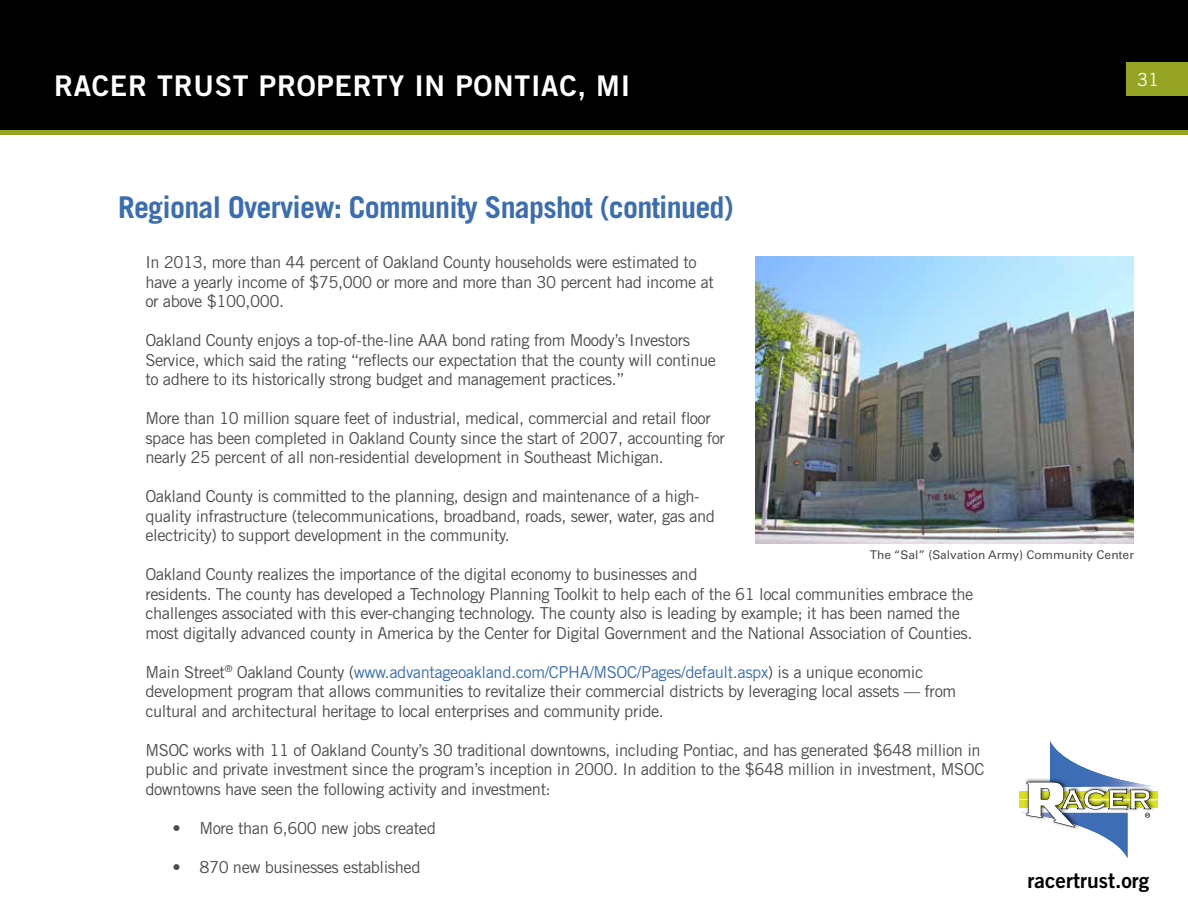
<style>
.page{position:relative;width:1188px;height:918px;background:#fff}
.page>*{position:absolute;margin:0;border:0;box-sizing:border-box;transform-origin:0 0}
.t1{font:700 30px "Trade Gothic LT Std";letter-spacing:-.025em;color:#3b6db1}
.t2{font:28.5px "Trade Gothic LT Std Bd 2";letter-spacing:.025em;color:#fff}
.t3{font:21px "Trade Gothic LT Std Bd 2";color:#000}
.t4{font:18px "Trade Gothic LT Std";color:#fff}
.t5{font:16.5px/19.5px "Trade Gothic LT Std";letter-spacing:-.025em;color:#4d4d4f}
.t6{font:12px "Univers LT Std";color:#4d4d4f}
.s1{color:#3b6db1}
</style>
<div class="page">
<div style="left:1px;top:1px;width:1186px;height:131px;background:#000"></div>
<div style="left:0;top:0;width:1188px;height:133px;border:2px solid #000"></div>
<div style="left:1126px;top:62px;width:62px;height:34px;background:#96a424"></div>
<div style="left:0;top:130px;width:1188px;height:5px;background:#96a424"></div>
<div style="left:1019px;top:791px;width:139px;height:7px;background:#dbe120"></div>
<div style="left:1019px;top:801px;width:139px;height:7px;background:#dbe120"></div>
<svg style="left:1021px;top:741px;width:137px;height:117px"></svg>
<img style="left:755px;top:256px;width:379px;height:287px">
<h2 class="t2" style="left:54px;top:68px;width:578px">RACER TRUST PROPERTY IN PONTIAC, MI</h2>
<h1 class="t1" style="left:118px;top:189px;width:617px">Regional Overview: Community Snapshot (continued)</h1>
<p class="t4" style="left:1137px;top:68px;width:23px">31</p>
<p class="t5" style="left:145px;top:253px;width:570px">In 2013, more than 44 percent of Oakland County households were estimated to have a yearly income of $75,000 or more and more than 30 percent had income at or above $100,000.</p>
<p class="t5" style="left:145px;top:331px;width:572px">Oakland County enjoys a top-of-the-line AAA bond rating from Moody’s Investors<br>Service, which said the rating “reflects our expectation that the county will continue to adhere to its historically strong budget and management practices.”</p>
<p class="t5" style="left:145px;top:409px;width:581px">More than 10 million square feet of industrial, medical, commercial and retail floor space has been completed in Oakland County since the start of 2007, accounting for nearly 25 percent of all non-residential development in Southeast Michigan.</p>
<p class="t5" style="left:145px;top:487px;width:571px">Oakland County is committed to the planning, design and maintenance of a high&shy;quality infrastructure (telecommunications, broadband, roads, sewer, water, gas and electricity) to support development in the community.</p>
<p class="t5" style="left:145px;top:565px;width:830px">Oakland County realizes the importance of the digital economy to businesses and<br>residents. The county has developed a Technology Planning Toolkit to help each of the 61 local communities embrace the challenges associated with this ever-changing technology. The county also is leading by example; it has been named the most digitally advanced county in America by the Center for Digital Government and the National Association of Counties.</p>
<p class="t5" style="left:145px;top:662px;width:812px">Main Street<sup>®</sup> Oakland County (<span class="s1">www.advantageoakland.com/CPHA/MSOC/Pages/default.aspx</span>) is a unique economic development program that allows communities to revitalize their commercial districts by leveraging local assets — from cultural and architectural heritage to local enterprises and community pride.</p>
<p class="t5" style="left:145px;top:740px;width:841px">MSOC works with 11 of Oakland County’s 30 traditional downtowns, including Pontiac, and has generated $648 million in public and private investment since the program’s inception in 2000. In addition to the $648 million in investment, MSOC downtowns have seen the following activity and investment:</p>
<p class="t5" style="left:172px;top:818px;width:265px">• More than 6,600 new jobs created</p>
<p class="t5" style="left:172px;top:857px;width:250px">• 870 new businesses established</p>
<p class="t6" style="left:870px;top:548px;width:266px">The “Sal” (Salvation Army) Community Center</p>
<p class="t3" style="left:1028px;top:867px;width:123px">racertrust.org</p>
</div>
